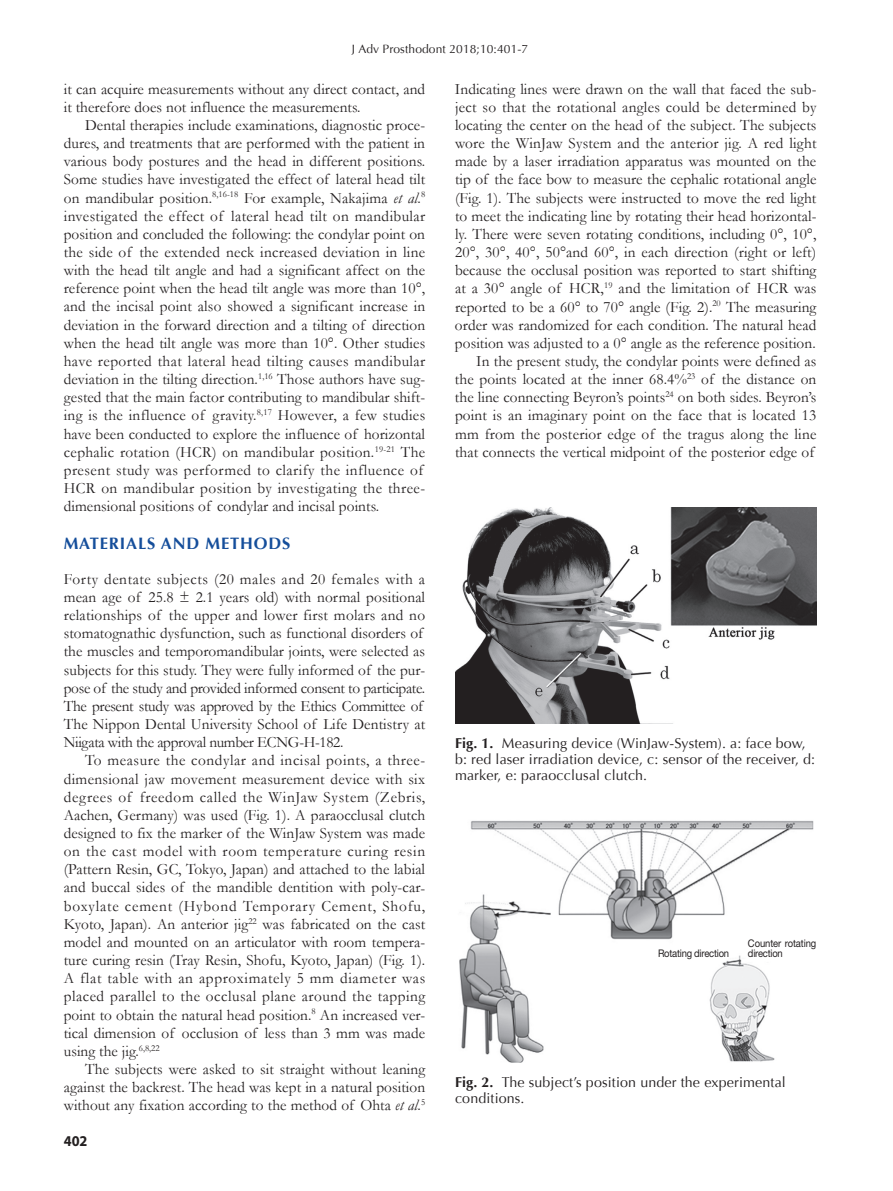
<style>
.page{position:relative;width:893px;height:1191px;background:#fff}
.page>*{position:absolute;margin:0;border:0;box-sizing:border-box;transform-origin:0 0}
.t1{font:700 16.5px "Optima";letter-spacing:.05em;color:#154e9b}
.t2{font:15.75px/18.1px "Garamond";letter-spacing:.005em;color:#231f20}
.t3{font:700 15px "Myriad Pro";color:#231f20;scale:.95 1}
.t4{font:14.25px/15.8px "Optima";letter-spacing:.01em;color:#231f20}
.t5{font:12px "Optima";letter-spacing:.01em;color:#231f20}
.t6{font:10.5px "Helvetica Neue LT Pro";letter-spacing:-.025em;color:#231f20;scale:.9 1}
.s1{font-style:italic}
.s2{font-weight:700}
</style>
<div class="page">
<img style="left:455px;top:507px;width:361px;height:216px">
<img style="left:459px;top:820px;width:355px;height:242px">
<p class="t5" style="left:352px;top:42px;width:178px">J Adv Prosthodont 2018;10:401-7</p>
<p class="t2" style="left:64px;top:79px;width:363px">it can acquire measurements without any direct contact, and it therefore does not influence the measurements.</p>
<p class="t2" style="left:64px;top:115px;width:363px;text-indent:21px">Dental therapies include examinations, diagnostic proce&shy;dures, and treatments that are performed with the patient in various body postures and the head in different positions.<br>Some studies have investigated the effect of lateral head tilt on mandibular position.<sup>8,16-18</sup> For example, Nakajima <span class="s1">et al</span>.<sup>8 </sup>investigated the effect of lateral head tilt on mandibular position and concluded the following: the condylar point on the side of the extended neck increased deviation in line with the head tilt angle and had a significant affect on the reference point when the head tilt angle was more than 10°, and the incisal point also showed a significant increase in deviation in the forward direction and a tilting of direction when the head tilt angle was more than 10°. Other studies have reported that lateral head tilting causes mandibular deviation in the tilting direction.<sup>1,16</sup> Those authors have sug&shy;gested that the main factor contributing to mandibular shift&shy;ing is the influence of gravity.<sup>8,17</sup> However, a few studies have been conducted to explore the influence of horizontal cephalic rotation (HCR) on mandibular position.<sup>19-21</sup> The present study was performed to clarify the influence of HCR on mandibular position by investigating the three&shy;dimensional positions of condylar and incisal points.</p>
<p class="t1" style="left:64px;top:533px;width:228px">MATERIALS AND METHODS</p>
<p class="t2" style="left:64px;top:569px;width:363px">Forty dentate subjects (20 males and 20 females with a mean age of 25.8 ± 2.1 years old) with normal positional relationships of the upper and lower first molars and no stomatognathic dysfunction, such as functional disorders of the muscles and temporomandibular joints, were selected as subjects for this study. They were fully informed of the pur&shy;pose of the study and provided informed consent to participate.<br>The present study was approved by the Ethics Committee of The Nippon Dental University School of Life Dentistry at Niigata with the approval number ECNG-H-182.</p>
<p class="t2" style="left:64px;top:751px;width:363px;text-align:justify;text-indent:21px">To measure the condylar and incisal points, a three&shy;dimensional jaw movement measurement device with six degrees of freedom called the WinJaw System (Zebris, Aachen, Germany) was used (Fig. 1). A paraocclusal clutch designed to fix the marker of the WinJaw System was made on the cast model with room temperature curing resin (Pattern Resin, GC, Tokyo, Japan) and attached to the labial and buccal sides of the mandible dentition with poly-car&shy;boxylate cement (Hybond Temporary Cement, Shofu, Kyoto, Japan). An anterior jig<sup>22</sup> was fabricated on the cast model and mounted on an articulator with room tempera&shy;ture curing resin (Tray Resin, Shofu, Kyoto, Japan) (Fig. 1).<br>A flat table with an approximately 5 mm diameter was placed parallel to the occlusal plane around the tapping point to obtain the natural head position.<sup>8</sup> An increased ver&shy;tical dimension of occlusion of less than 3 mm was made using the jig.<sup>6,8,22</sup></p>
<p class="t2" style="left:64px;top:1059px;width:363px;text-align:justify;text-indent:21px">The subjects were asked to sit straight without leaning against the backrest. The head was kept in a natural position without any fixation according to the method of Ohta <span class="s1">et al</span>.<sup>5</sup></p>
<p class="t3" style="left:64px;top:1131px;width:26px">402</p>
<p class="t2" style="left:455px;top:79px;width:363px;text-align:right">Indicating lines were drawn on the wall that faced the sub&shy;ject so that the rotational angles could be determined by locating the center on the head of the subject. The subjects wore the WinJaw System and the anterior jig. A red light made by a laser irradiation apparatus was mounted on the tip of the face bow to measure the cephalic rotational angle (Fig. 1). The subjects were instructed to move the red light to meet the indicating line by rotating their head horizontal&shy;ly. There were seven rotating conditions, including 0°, 10°, 20°, 30°, 40°, 50°and 60°, in each direction (right or left) because the occlusal position was reported to start shifting at a 30° angle of HCR,<sup>19</sup> and the limitation of HCR was reported to be a 60° to 70° angle (Fig. 2).<sup>20</sup> The measuring order was randomized for each condition. The natural head position was adjusted to a 0° angle as the reference position.<br>In the present study, the condylar points were defined as the points located at the inner 68.4%<sup>23</sup> of the distance on the line connecting Beyron’s points<sup>24</sup> on both sides. Beyron’s point is an imaginary point on the face that is located 13 mm from the posterior edge of the tragus along the line that connects the vertical midpoint of the posterior edge of</p>
<p class="t4" style="left:455px;top:735px;width:362px"><span class="s2">Fig. 1.</span> Measuring device (WinJaw-System). a: face bow, b: red laser irradiation device, c: sensor of the receiver, d: marker, e: paraocclusal clutch.</p>
<p class="t6" style="left:748px;top:936px;width:78px">Counter rotating</p>
<p class="t6" style="left:658px;top:946px;width:80px">Rotating direction</p>
<p class="t6" style="left:748px;top:947px;width:40px">direction</p>
<p class="t4" style="left:455px;top:1074px;width:332px"><span class="s2">Fig. 2.</span> The subject’s position under the experimental conditions.</p>
</div>
